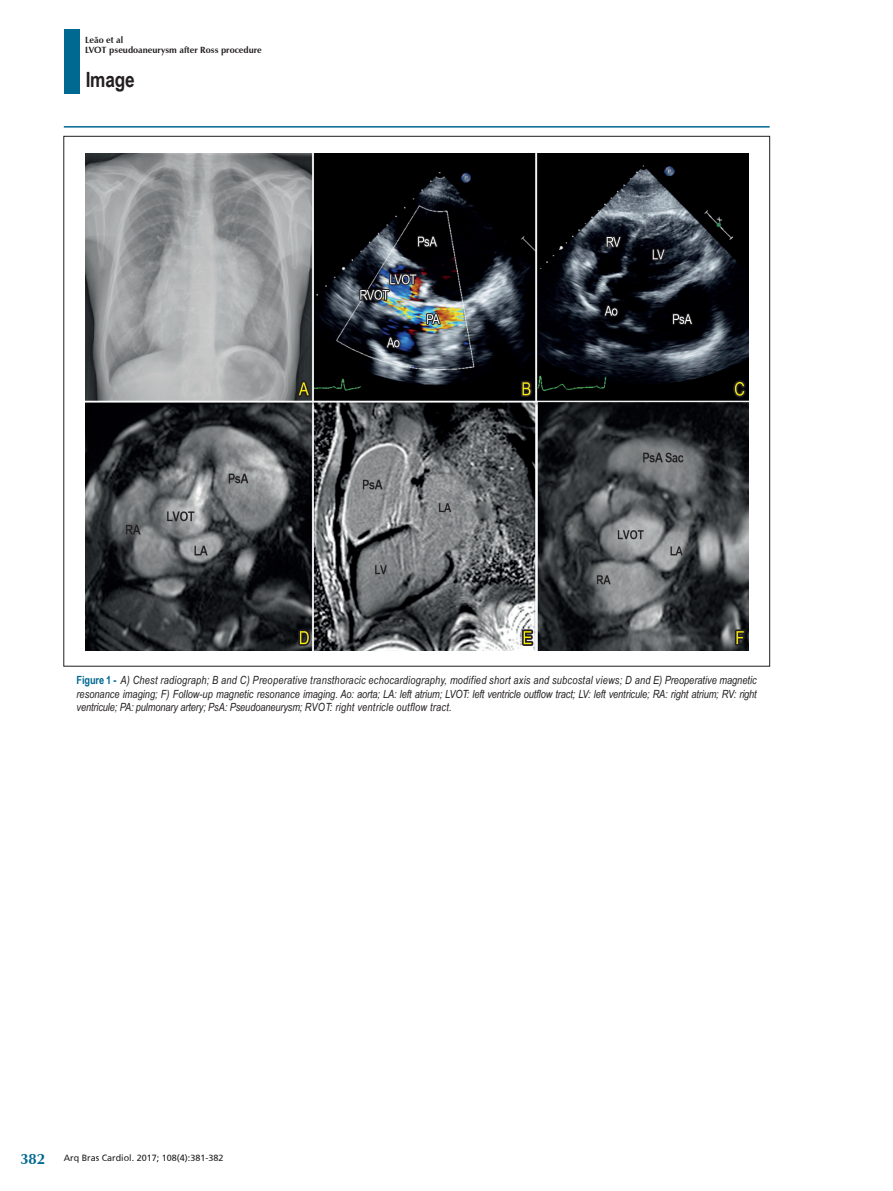
<style>
.page{position:relative;width:893px;height:1191px;background:#fff}
.page>*{position:absolute;margin:0;border:0;box-sizing:border-box;transform-origin:0 0}
.t1{font:700 21px "Arial Narrow";letter-spacing:-.01em;color:#231f20}
.t2{font:700 15px "Zapf Humanist 601 BT";color:#006991}
._05_LEGENDA_TABELA{font:italic 11.25px/13.5px "Arial Narrow";letter-spacing:.02em;color:#231f20;text-align:justify}
.t3{font:700 9px "Zapf Humanist 601 BT";color:#231f20}
.t4{font:9px "Frutiger";color:#231f20}
.s1{font-weight:700;font-style:normal;color:#006991}
</style>
<div class="page">
<hr style="left:64px;top:126px;width:706px;height:2px;background:#006991">
<div style="left:64px;top:29px;width:16px;height:65px;background:#006991"></div>
<img style="left:85px;top:153px;width:663px;height:498px">
<p class="t3" style="left:85px;top:34px;width:39px">Leão et al</p>
<p class="t3" style="left:85px;top:45px;width:178px">LVOT pseudoaneurysm after Ross procedure</p>
<h1 class="t1" style="left:86px;top:64px;width:50px">Image</h1>
<p class="_05_LEGENDA_TABELA" style="left:77px;top:673px;width:682px"><span class="s1">Figure 1 -</span> A) Chest radiograph; B and C) Preoperative transthoracic echocardiography, modified short axis and subcostal views; D and E) Preoperative magnetic resonance imaging; F) Follow-up magnetic resonance imaging. Ao: aorta; LA: left atrium; LVOT: left ventricle outflow tract; LV: left ventricule; RA: right atrium; RV: right ventricule; PA: pulmonary artery; PsA: Pseudoaneurysm; RVOT: right ventricle outflow tract.</p>
<p class="t2" style="left:20px;top:1149px;width:26px">382</p>
<p class="t4" style="left:64px;top:1153px;width:161px">Arq Bras Cardiol. 2017; 108(4):381-382</p>
</div>
